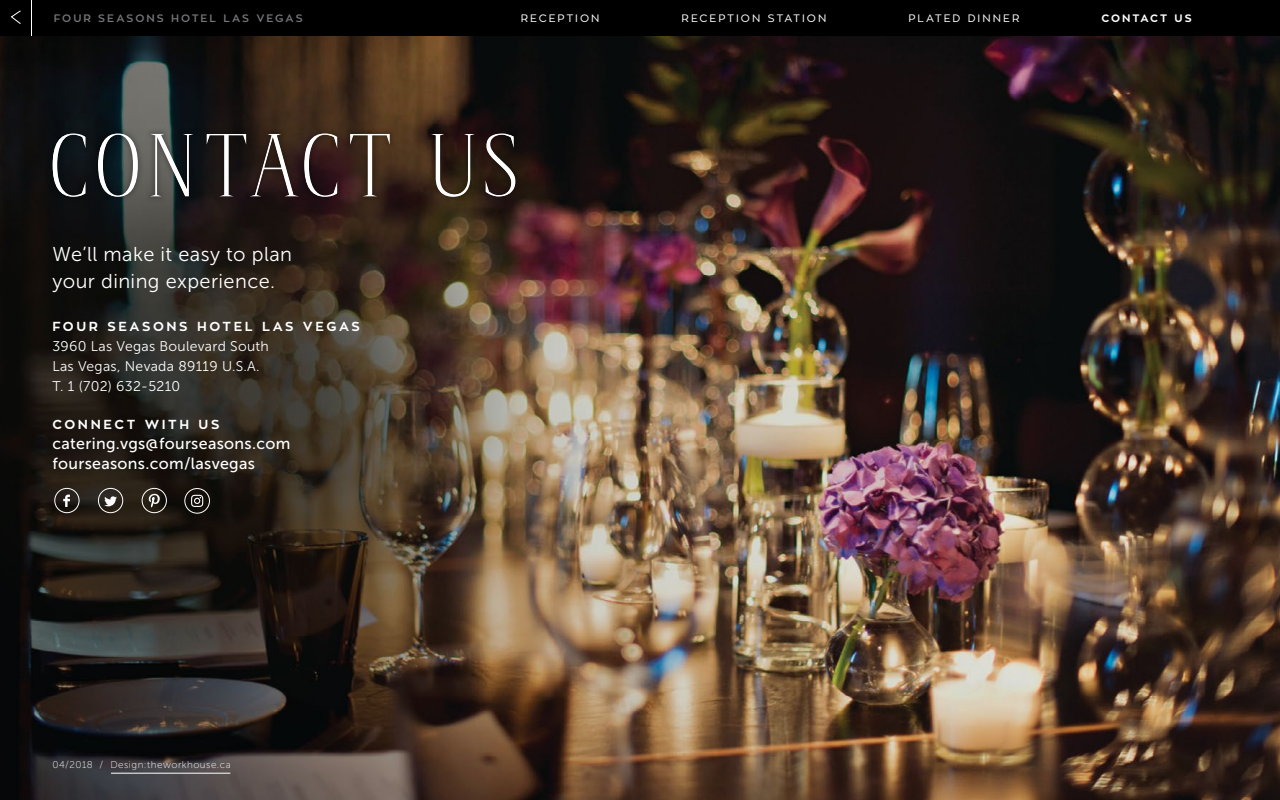
<style>
.page{position:relative;width:1280px;height:800px;background:#fff}
.page>*{position:absolute;margin:0;border:0;box-sizing:border-box;transform-origin:0 0}
.t1{font:300 102.6px "Spirequal";letter-spacing:.05em;color:#fff}
.t2{font:20px/27px "Museo Sans 300";letter-spacing:.02em;color:#fff}
.t3{font:16px/20px "Museo Sans 500";letter-spacing:.02em;color:#fff}
.t4{font:14px/20px "Museo Sans 300";letter-spacing:.02em;color:#fff}
.t5{font:700 13px "Zona Pro";letter-spacing:.2em;color:#fff}
.t6{font:10.8px "Zona Pro";letter-spacing:.175em;color:#fff}
.t7{font:600 10.8px "Zona Pro";letter-spacing:.19em;color:#77787b}
.t8{font:700 10.8px "Zona Pro";letter-spacing:.17em;color:#fff}
.t9{font:9.9px "Museo Sans 100";letter-spacing:.05em;color:#fff}
</style>
<div class="page">
<img style="left:0;top:36px;width:1280px;height:764px">
<div style="left:98px;top:488px;width:25px;height:25px;border:1px solid #fff;border-radius:50%"></div>
<svg style="left:104px;top:496px;width:13px;height:10px"></svg>
<div style="left:142px;top:488px;width:25px;height:25px;border:1px solid #fff;border-radius:50%"></div>
<svg style="left:149px;top:493px;width:11px;height:14px"></svg>
<div style="left:55px;top:488px;width:24px;height:25px;border:1px solid #fff;border-radius:50%"></div>
<svg style="left:63px;top:495px;width:7px;height:12px"></svg>
<div style="left:185px;top:488px;width:25px;height:25px;border:1px solid #fff;border-radius:50%"></div>
<svg style="left:191px;top:495px;width:12px;height:12px"></svg>
<div style="left:46px;top:127px;width:476px;height:76px;background:#000;opacity:.27"></div>
<hr style="left:111px;top:773px;width:119px;height:1px;background:#fff">
<div style="left:0;top:0;width:1280px;height:36px;background:#000"></div>
<svg style="left:10px;top:10px;width:11px;height:14px"></svg>
<hr style="left:31px;top:0;width:1px;height:36px;background:#fff">
<p class="t7" style="left:54px;top:12px;width:250px">FOUR SEASONS HOTEL LAS VEGAS</p>
<p class="t6" style="left:521px;top:12px;width:80px">RECEPTION</p>
<p class="t6" style="left:682px;top:12px;width:146px">RECEPTION STATION</p>
<p class="t6" style="left:908px;top:12px;width:113px">PLATED DINNER</p>
<p class="t8" style="left:1101px;top:12px;width:92px">CONTACT US</p>
<h1 class="t1" style="left:52px;top:110px;width:471px">CONTACT US</h1>
<h2 class="t2" style="left:52px;top:241px;width:241px">We’ll make it easy to plan your dining experience.</h2>
<p class="t5" style="left:52px;top:318px;width:309px">FOUR SEASONS HOTEL LAS VEGAS</p>
<p class="t4" style="left:52px;top:336px;width:218px">3960 Las Vegas Boulevard South<br>Las Vegas, Nevada 89119 U.S.A.<br>T. 1 (702) 632-5210</p>
<p class="t5" style="left:52px;top:416px;width:168px">CONNECT WITH US</p>
<p class="t3" style="left:52px;top:433px;width:239px">catering.vgs@fourseasons.com fourseasons.com/lasvegas</p>
<p class="t9" style="left:52px;top:759px;width:180px">04/2018 / Design:theworkhouse.ca</p>
</div>
